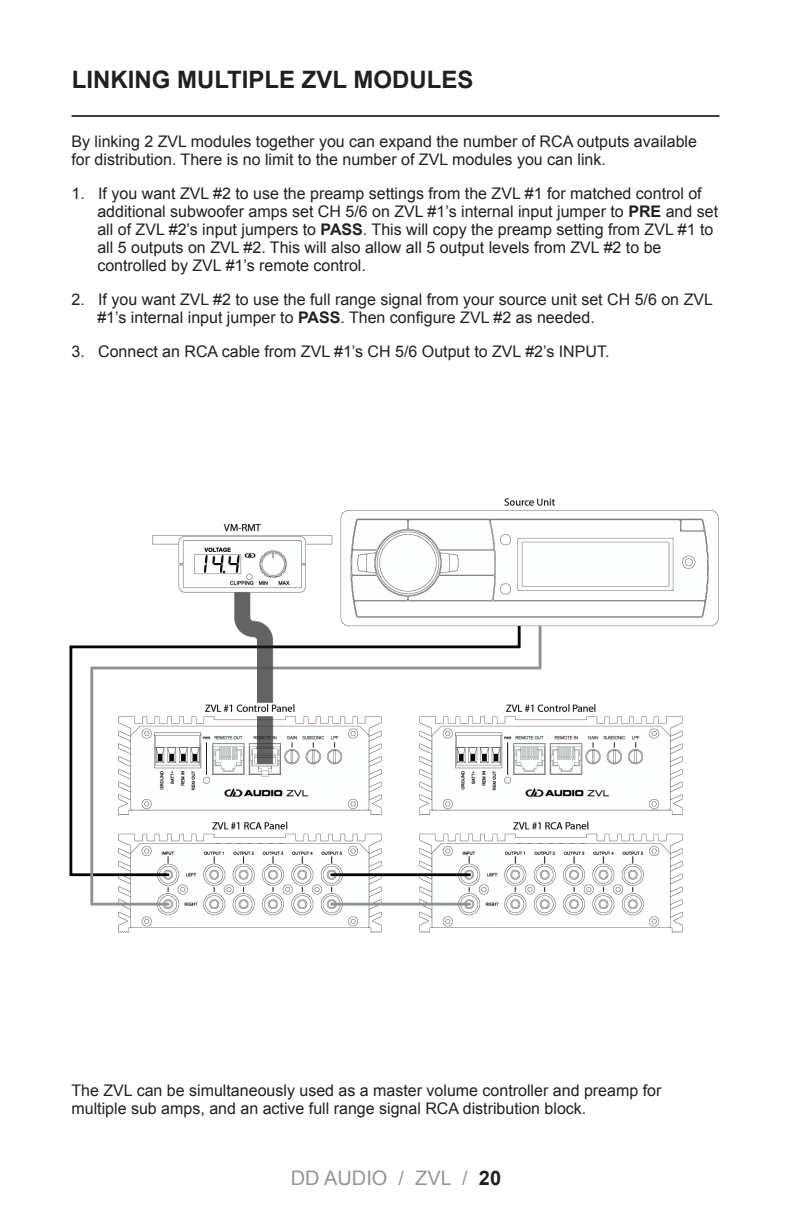
<style>
.page{position:relative;width:792px;height:1224px;background:#fff}
.page>*{position:absolute;margin:0;border:0;box-sizing:border-box;transform-origin:0 0}
.t1{font:700 24px "Arial";color:#231f20}
.t2{font:20px "Arial";color:#939598}
.t3{font:16px/18px "Arial";color:#231f20}
.s1{font-weight:700}
.s2{font-weight:700;color:#231f20}
</style>
<div class="page">
<hr style="left:72px;top:115px;width:648px;height:2px;background:#3e3e3f">
<img style="left:70px;top:498px;width:649px;height:434px">
<h1 class="t1" style="left:72px;top:64px;width:403px">LINKING MULTIPLE ZVL MODULES</h1>
<p class="t3" style="left:72px;top:133px;width:627px">By linking 2 ZVL modules together you can expand the number of RCA outputs available for distribution. There is no limit to the number of ZVL modules you can link.</p>
<p class="t3" style="left:97px;top:185px;width:622px;text-indent:-26px">1. If you want ZVL #2 to use the preamp settings from the ZVL #1 for matched control of additional subwoofer amps set CH 5/6 on ZVL #1’s internal input jumper to <span class="s1">PRE</span> and set all of ZVL #2’s input jumpers to <span class="s1">PASS</span>. This will copy the preamp setting from ZVL #1 to all 5 outputs on ZVL #2. This will also allow all 5 output levels from ZVL #2 to be controlled by ZVL #1’s remote control.</p>
<p class="t3" style="left:97px;top:291px;width:617px;text-indent:-26px">2. If you want ZVL #2 to use the full range signal from your source unit set CH 5/6 on ZVL #1’s internal input jumper to <span class="s1">PASS</span>. Then configure ZVL #2 as needed.</p>
<p class="t3" style="left:72px;top:343px;width:540px">3. Connect an RCA cable from ZVL #1’s CH 5/6 Output to ZVL #2’s INPUT.</p>
<p class="t3" style="left:72px;top:1081px;width:591px">The ZVL can be simultaneously used as a master volume controller and preamp for multiple sub amps, and an active full range signal RCA distribution block.</p>
<p class="t2" style="left:291px;top:1165px;width:212px">DD AUDIO / ZVL / <span class="s2">20</span></p>
</div>
